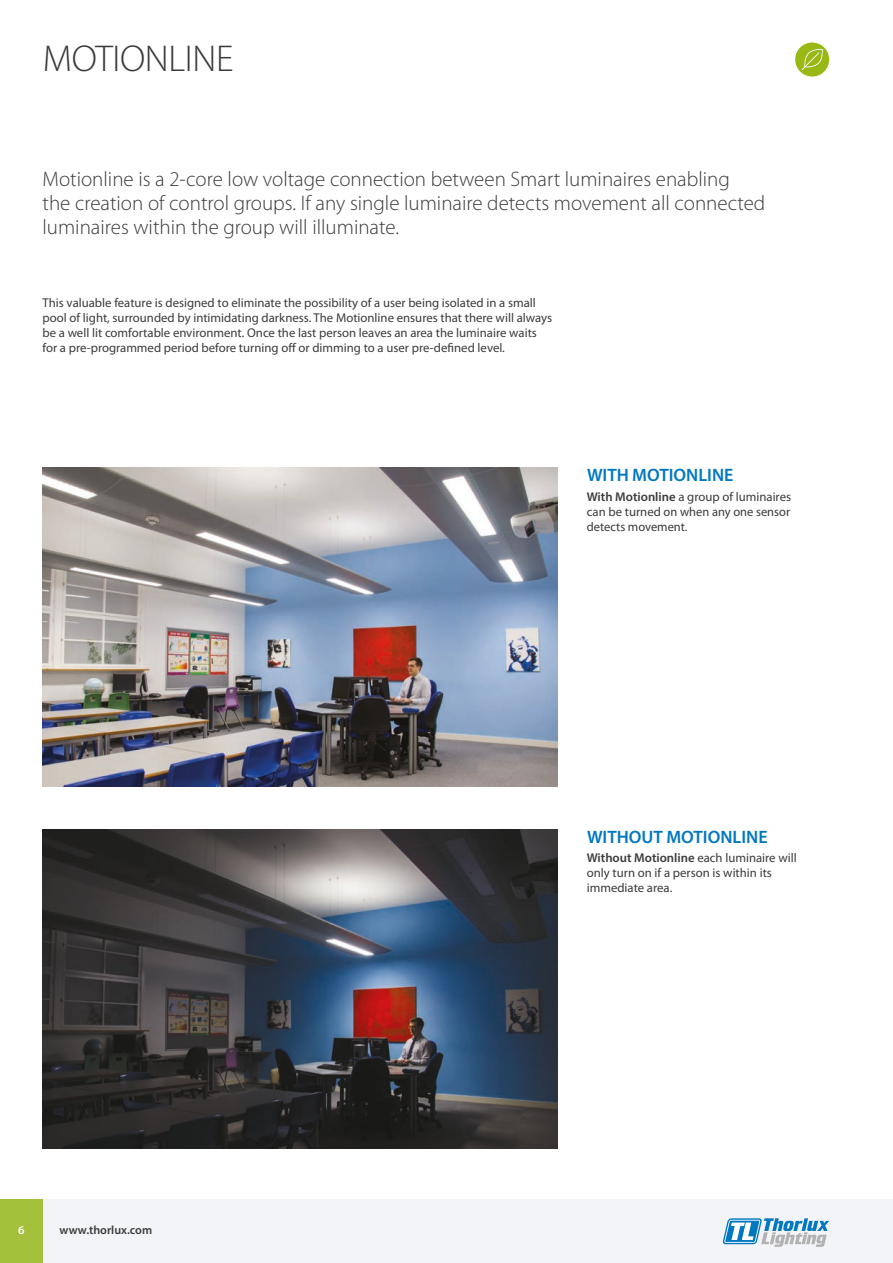
<style>
.page{position:relative;width:893px;height:1263px;background:#fff}
.page>*{position:absolute;margin:0;border:0;box-sizing:border-box;transform-origin:0 0}
.t1{font:300 37.5px "Myriad Pro";letter-spacing:-.01em;color:#3a3b3a}
.t2{font:300 21px/24px "Myriad Pro";color:#3a3b3a}
.t3{font:600 18px "Myriad Pro";color:#0078c1}
.t4{font:12.75px/15px "Myriad Pro";color:#3a3b3a}
.t5{font:600 12px "Myriad Pro";color:#3a3b3a}
.t6{font:600 12px "Myriad Pro";color:#fff}
.s1{font-weight:600}
</style>
<div class="page">
<div style="left:0;top:1199px;width:893px;height:64px;background:#f2f4f8"></div>
<svg style="left:723px;top:1218px;width:106px;height:29px"></svg>
<div style="left:0;top:1199px;width:43px;height:64px;background:#a3c13b"></div>
<div style="left:795px;top:43px;width:34px;height:34px;background:#98b816;border-radius:50%"></div>
<svg style="left:801px;top:49px;width:22px;height:21px"></svg>
<img style="left:43px;top:468px;width:514px;height:319px">
<img style="left:43px;top:829px;width:514px;height:319px">
<h1 class="t1" style="left:43px;top:36px;width:192px">MOTIONLINE</h1>
<h2 class="t2" style="left:43px;top:167px;width:724px">Motionline is a 2-core low voltage connection between Smart luminaires enabling<br>the creation of control groups. If any single luminaire detects movement all connected luminaires within the group will illuminate.</h2>
<p class="t4" style="left:43px;top:295px;width:511px">This valuable feature is designed to eliminate the possibility of a user being isolated in a small pool of light, surrounded by intimidating darkness. The Motionline ensures that there will always be a well lit comfortable environment. Once the last person leaves an area the luminaire waits for a pre-programmed period before turning off or dimming to a user pre-defined level.</p>
<h3 class="t3" style="left:587px;top:464px;width:148px">WITH MOTIONLINE</h3>
<p class="t4" style="left:587px;top:488px;width:206px;text-align:justify"><span class="s1">With Motionline</span> a group of luminaires can be turned on when any one sensor detects movement.</p>
<h3 class="t3" style="left:587px;top:825px;width:182px">WITHOUT MOTIONLINE</h3>
<p class="t4" style="left:587px;top:850px;width:211px"><span class="s1">Without Motionline</span> each luminaire will only turn on if a person is within its immediate area.</p>
<p class="t6" style="left:18px;top:1222px;width:8px">6</p>
<p class="t5" style="left:60px;top:1222px;width:94px">www.thorlux.com</p>
</div>
